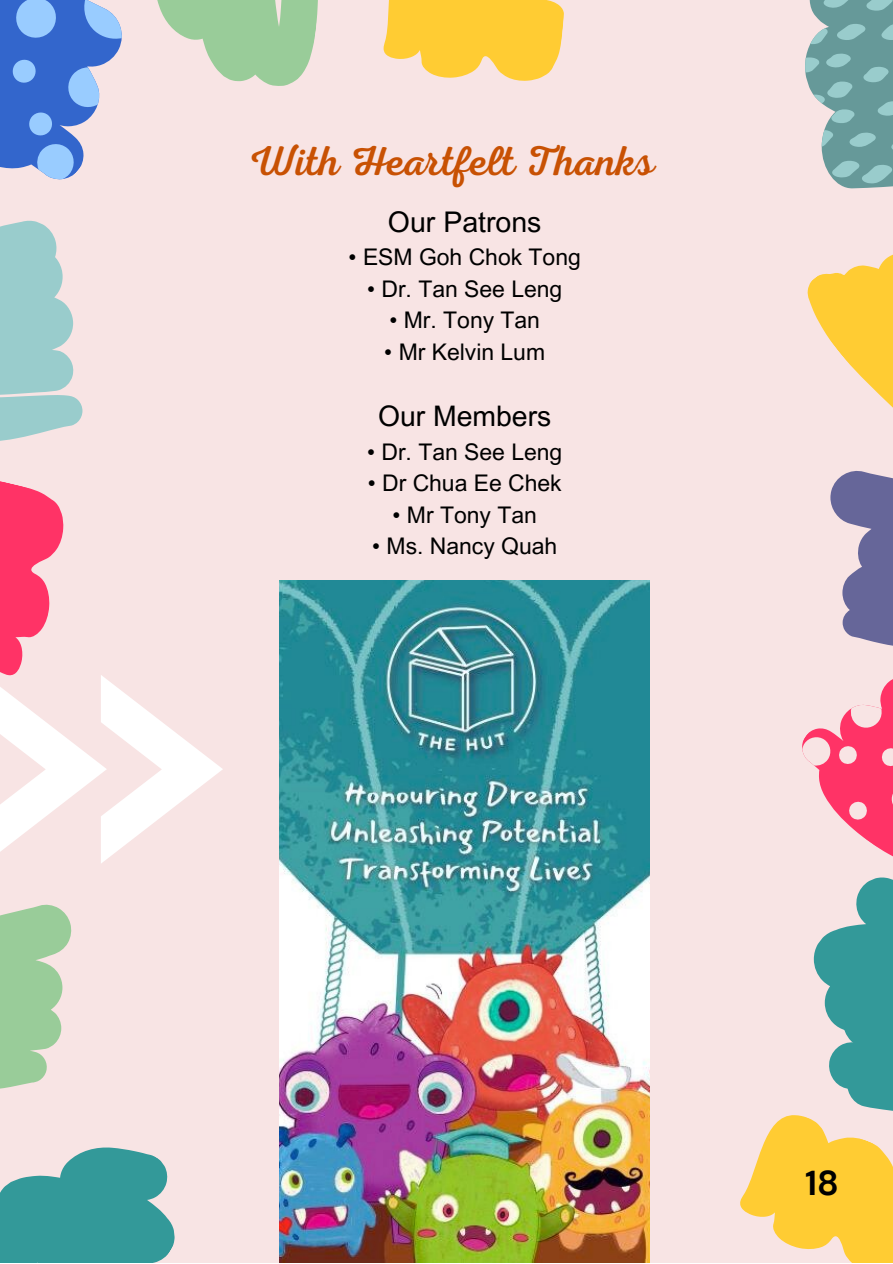
<style>
.page{position:relative;width:893px;height:1264px;background:#fff}
.page>*{position:absolute;margin:0;border:0;box-sizing:border-box;transform-origin:0 0}
.t1{font:42px "Nexa Script";color:#c85103}
.t2{font:700 34.5px "DM Sans";color:#000}
.t3{font:28.5px "Arial MT Pro";color:#000}
.t4{font:28.35px "Arial MT Pro";color:#000}
.t5{font:22.95px "Arial MT Pro";color:#000}
</style>
<div class="page">
<div style="left:0;top:0;width:892px;height:1262px;background:#f8e4e4"></div>
<svg style="left:0;top:1147px;width:175px;height:115px"></svg>
<svg style="left:805px;top:0;width:87px;height:189px"></svg>
<svg style="left:0;top:904px;width:72px;height:185px"></svg>
<svg style="left:807px;top:255px;width:85px;height:152px"></svg>
<svg style="left:0;top:0;width:318px;height:441px"></svg>
<svg style="left:383px;top:0;width:181px;height:81px"></svg>
<img style="left:280px;top:580px;width:369px;height:682px">
<svg style="left:740px;top:471px;width:152px;height:791px"></svg>
<svg style="left:0;top:481px;width:223px;height:382px"></svg>
<h1 class="t1" style="left:248px;top:137px;width:408px">With Heartfelt Thanks</h1>
<p class="t3" style="left:388px;top:211px;width:155px">Our Patrons</p>
<p class="t5" style="left:348px;top:248px;width:234px">• ESM Goh Chok Tong</p>
<p class="t5" style="left:367px;top:280px;width:197px">• Dr. Tan See Leng</p>
<p class="t5" style="left:389px;top:311px;width:152px">• Mr. Tony Tan</p>
<p class="t5" style="left:384px;top:343px;width:162px">• Mr Kelvin Lum</p>
<p class="t4" style="left:378px;top:405px;width:174px">Our Members</p>
<p class="t5" style="left:367px;top:443px;width:197px">• Dr. Tan See Leng</p>
<p class="t5" style="left:368px;top:474px;width:195px">• Dr Chua Ee Chek</p>
<p class="t5" style="left:392px;top:506px;width:146px">• Mr Tony Tan</p>
<p class="t5" style="left:372px;top:537px;width:186px">• Ms. Nancy Quah</p>
<h2 class="t2" style="left:805px;top:1160px;width:35px">18</h2>
</div>
